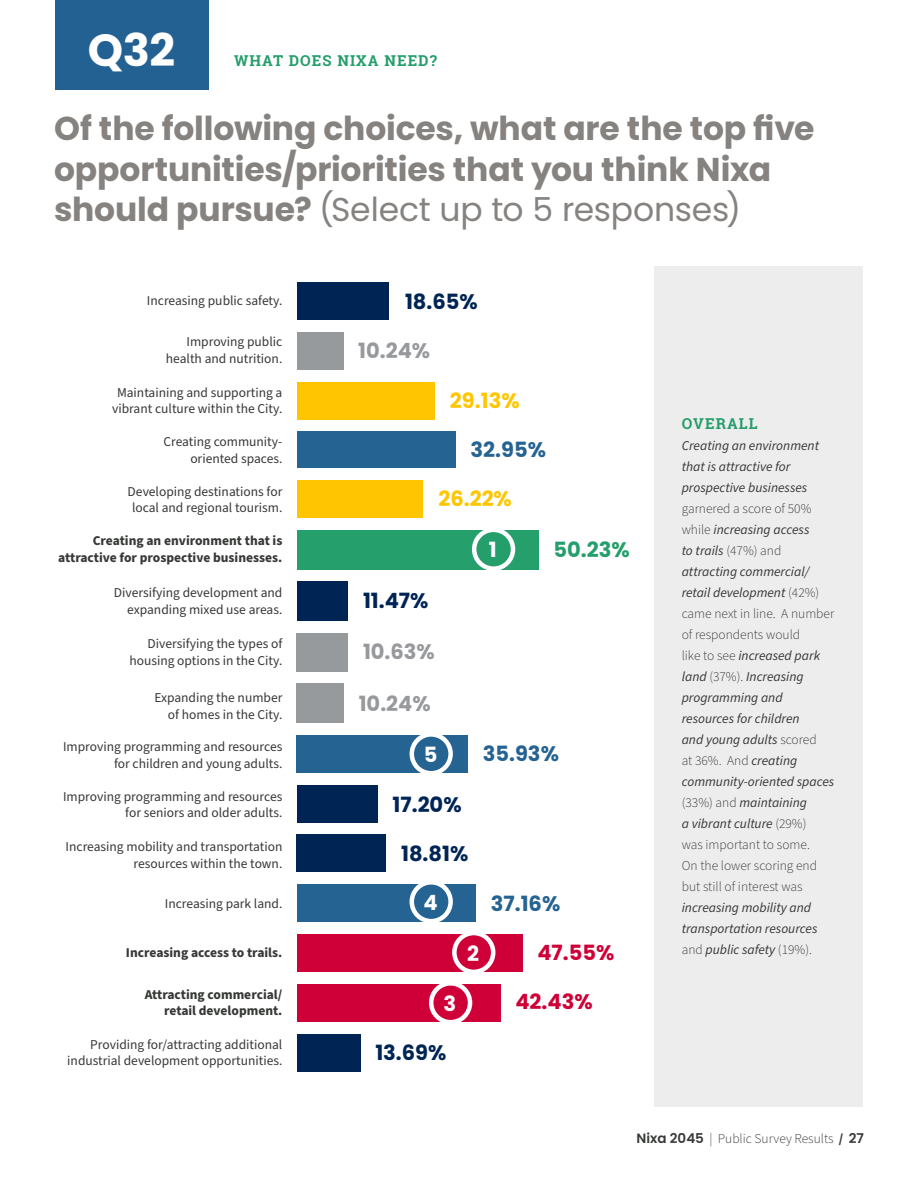
<style>
.page{position:relative;width:918px;height:1188px;background:#fff}
.page>*{position:absolute;margin:0;border:0;box-sizing:border-box;transform-origin:0 0}
.t1{font:700 45px "Poppins";color:#fff}
.t2{font:700 33px/40.5px "Poppins";letter-spacing:-.005em;color:#858280}
.Numbers{font:700 21px "Poppins";color:#002554}
.Numbers-2{font:700 21px "Poppins";color:#256392}
.Numbers-3{font:700 21px "Poppins";color:#97999c}
.Numbers-4{font:700 21px "Poppins";color:#ffc600}
.Numbers-5{font:700 21px "Poppins";color:#ce0037}
.Numbers-6{font:700 21px "Poppins";color:#249e6b}
.Paragraph_Style_2{font:700 21px "Poppins";color:#002554}
.Numbers-7{font:700 21px "Poppins";color:#fff}
.Heading_4{font:700 15px "Roboto Slab";letter-spacing:.07em;color:#249e6b}
.Text{font:13.5px/16.5px "Source Sans Pro";color:#363936;text-align:right}
.body{font:italic 13.5px/21px "Source Sans Pro";color:#363936}
.Text-2{font:700 13.5px/16.5px "Source Sans Pro";color:#363936;text-align:right}
.t3{font:300 13.5px "Source Sans Pro";color:#363936}
.s1{font-weight:400}
.s2{font-weight:300;font-style:normal}
.s3{font-family:"Poppins";font-weight:600}
.s4{font-weight:700}
</style>
<div class="page">
<div style="left:55px;top:0;width:153px;height:90px;background:#236192"></div>
<div style="left:655px;top:266px;width:208px;height:841px;background:#ededed"></div>
<div style="left:297px;top:581px;width:51px;height:40px;background:#002554"></div>
<div style="left:297px;top:530px;width:242px;height:39px;background:#259f6c"></div>
<div style="left:297px;top:480px;width:126px;height:38px;background:#ffc600"></div>
<div style="left:297px;top:633px;width:51px;height:39px;background:#969a9d"></div>
<div style="left:297px;top:431px;width:158px;height:37px;background:#256392"></div>
<div style="left:297px;top:382px;width:138px;height:37px;background:#ffc600"></div>
<div style="left:297px;top:332px;width:47px;height:38px;background:#969a9d"></div>
<div style="left:297px;top:282px;width:92px;height:38px;background:#002554"></div>
<div style="left:297px;top:684px;width:47px;height:39px;background:#969a9d"></div>
<div style="left:297px;top:735px;width:171px;height:38px;background:#256392"></div>
<div style="left:297px;top:785px;width:81px;height:38px;background:#002554"></div>
<div style="left:297px;top:835px;width:89px;height:37px;background:#002554"></div>
<div style="left:297px;top:884px;width:179px;height:38px;background:#256392"></div>
<div style="left:297px;top:934px;width:225px;height:38px;background:#ce0037"></div>
<div style="left:297px;top:984px;width:203px;height:38px;background:#ce0037"></div>
<div style="left:297px;top:1034px;width:63px;height:37px;background:#002554"></div>
<svg style="left:474px;top:530px;width:39px;height:39px"></svg>
<div style="left:472px;top:528px;width:43px;height:43px;border:4px solid #fff;border-radius:50%"></div>
<svg style="left:454px;top:933px;width:39px;height:39px"></svg>
<div style="left:452px;top:931px;width:43px;height:43px;border:4px solid #fff;border-radius:50%"></div>
<div style="left:410px;top:880px;width:43px;height:43px;border:4px solid #fff;border-radius:50%"></div>
<svg style="left:412px;top:734px;width:39px;height:39px"></svg>
<div style="left:410px;top:732px;width:43px;height:44px;border:4px solid #fff;border-radius:50%"></div>
<svg style="left:431px;top:983px;width:39px;height:39px"></svg>
<div style="left:429px;top:981px;width:43px;height:43px;border:4px solid #fff;border-radius:50%"></div>
<p class="t1" style="left:88px;top:24px;width:89px">Q32</p>
<p class="Heading_4" style="left:234px;top:50px;width:204px">WHAT DOES NIXA NEED?</p>
<p class="t2" style="left:54px;top:109px;width:762px">Of the following choices, what are the top five opportunities/priorities that you think Nixa should pursue? <span class="s1">(Select up to 5 responses)</span></p>
<p class="Text" style="left:147px;top:292px;width:137px">Increasing public safety.</p>
<p class="Paragraph_Style_2" style="left:405px;top:290px;width:74px">18.65%</p>
<p class="Text" style="left:166px;top:334px;width:118px">Improving public health and nutrition.</p>
<p class="Text" style="left:112px;top:384px;width:172px;text-align:center">Maintaining and supporting a vibrant culture within the City.</p>
<p class="Text" style="left:163px;top:434px;width:120px">Creating community&shy;oriented spaces.</p>
<p class="Text" style="left:128px;top:484px;width:156px;text-align:center">Developing destinations for local and regional tourism.</p>
<p class="Numbers-3" style="left:358px;top:339px;width:73px">10.24%</p>
<p class="Numbers-4" style="left:450px;top:388px;width:71px">29.13%</p>
<p class="Numbers-2" style="left:470px;top:437px;width:77px">32.95%</p>
<p class="Numbers-4" style="left:438px;top:487px;width:75px">26.22%</p>
<p class="Text-2" style="left:58px;top:533px;width:226px">Creating an environment that is attractive for prospective businesses.</p>
<p class="Text" style="left:114px;top:585px;width:170px">Diversifying development and expanding mixed use areas.</p>
<p class="Numbers" style="left:363px;top:589px;width:67px">11.47%</p>
<p class="Numbers-3" style="left:363px;top:640px;width:73px">10.63%</p>
<p class="Text" style="left:129px;top:636px;width:155px">Diversifying the types of housing options in the City.</p>
<p class="Text" style="left:154px;top:690px;width:130px">Expanding the number of homes in the City.</p>
<p class="Numbers-3" style="left:359px;top:691px;width:73px">10.24%</p>
<p class="Numbers-7" style="left:489px;top:538px;width:9px">1</p>
<p class="Numbers-6" style="left:554px;top:538px;width:78px">50.23%</p>
<p class="Text" style="left:63px;top:739px;width:221px">Improving programming and resources for children and young adults.</p>
<p class="Numbers-2" style="left:483px;top:742px;width:78px">35.93%</p>
<p class="Text" style="left:63px;top:789px;width:221px">Improving programming and resources for seniors and older adults.</p>
<p class="Text" style="left:66px;top:839px;width:218px">Increasing mobility and transportation resources within the town.</p>
<p class="Numbers-7" style="left:424px;top:742px;width:15px">5</p>
<p class="Numbers" style="left:393px;top:792px;width:71px">17.20%</p>
<p class="Numbers" style="left:401px;top:841px;width:69px">18.81%</p>
<p class="Text" style="left:165px;top:895px;width:119px">Increasing park land.</p>
<p class="Text-2" style="left:126px;top:944px;width:158px">Increasing access to trails.</p>
<p class="Text-2" style="left:145px;top:987px;width:139px">Attracting commercial/ retail development.</p>
<p class="Text" style="left:67px;top:1036px;width:217px">Providing for/attracting additional industrial development opportunities.</p>
<p class="Numbers-7" style="left:423px;top:890px;width:16px">4</p>
<p class="Numbers-7" style="left:467px;top:941px;width:13px">2</p>
<p class="Numbers-7" style="left:444px;top:991px;width:14px">3</p>
<p class="Numbers-2" style="left:491px;top:891px;width:71px">37.16%</p>
<p class="Numbers-5" style="left:537px;top:941px;width:78px">47.55%</p>
<p class="Numbers-5" style="left:515px;top:990px;width:79px">42.43%</p>
<p class="Numbers" style="left:375px;top:1040px;width:73px">13.69%</p>
<p class="Heading_4" style="left:682px;top:414px;width:77px">OVERALL</p>
<p class="body" style="left:682px;top:436px;width:154px">Creating an environment that is attractive for prospective businesses <span class="s2">garnered a score of 50% while</span> increasing access<br>to trails <span class="s2">(47%) and </span>attracting commercial/ retail development <span class="s2">(42%) came next in line. A number of respondents would<br>like to see</span> increased park land <span class="s2">(37%).</span> Increasing programming and resources for children<br>and young adults <span class="s2">scored<br>at 36%. And</span> creating community-oriented spaces <span class="s2">(33%) and</span> maintaining<br>a vibrant culture <span class="s2">(29%)<br>was important to some.<br>On the lower scoring end but still of interest was </span>increasing mobility and transportation resources <span class="s2">and</span> public safety <span class="s2">(19%).</span></p>
<p class="t3" style="left:637px;top:1130px;width:229px"><span class="s3">Nixa 2045</span> | Public Survey Results <span class="s4">/</span> <span class="s3">27</span></p>
</div>
